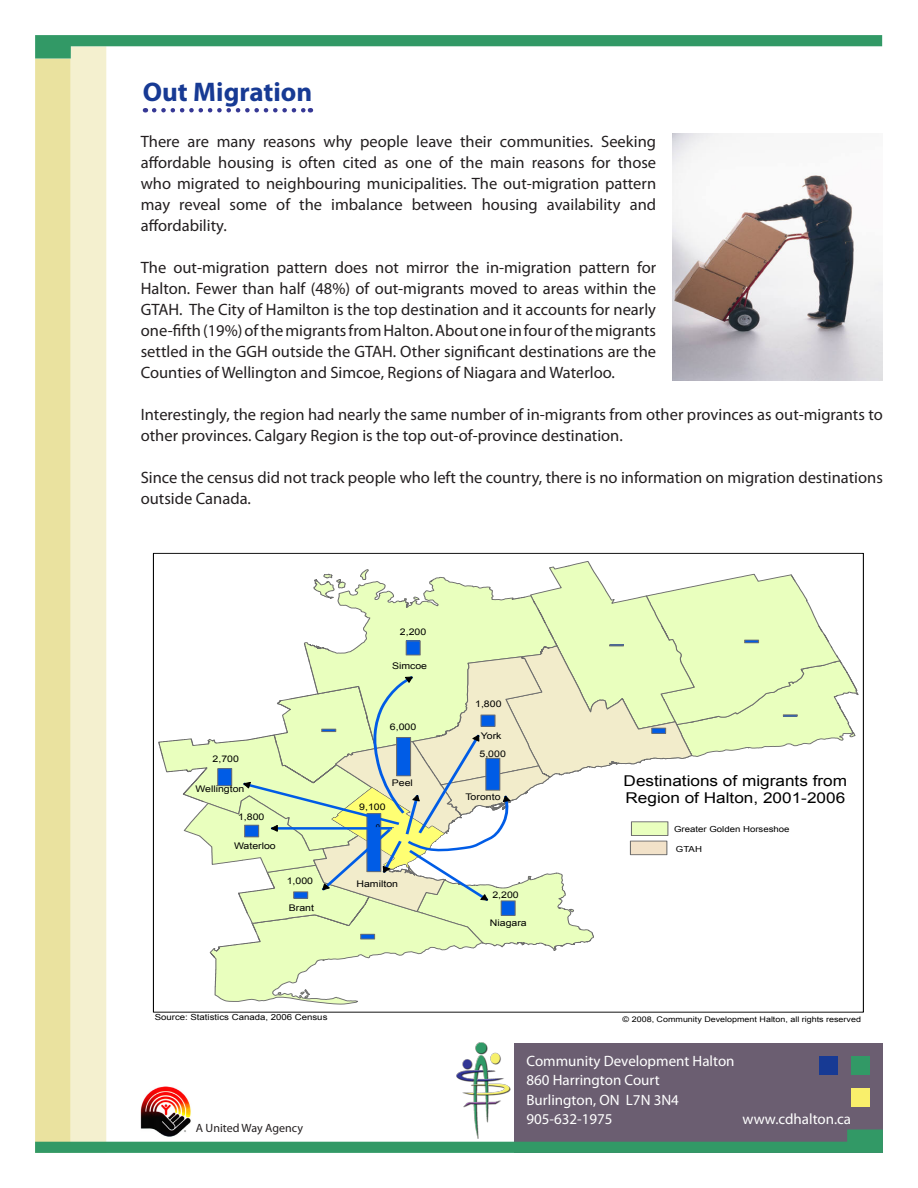
<style>
.page{position:relative;width:918px;height:1188px;background:#fff}
.page>*{position:absolute;margin:0;border:0;box-sizing:border-box;transform-origin:0 0}
.Headline{font:700 27px "Myriad Pro";color:#173a94}
.Body{font:16.5px/21px "Myriad Pro";color:#231f20;text-align:justify}
.t1{font:15px "Myriad Pro";color:#fff}
.t2{font:14.85px/17.2px "Arial";color:#000;scale:1.15 1}
.t3{font:12px "Myriad Pro";color:#231f20}
.t4{font:9.15px "Arial";color:#000;scale:1.15 1}
.t5{font:8.4px "Arial";color:#000;scale:1.15 1}
.t6{font:7.8px "Arial";color:#000;scale:1.15 1}
.t7{font:6.6px "Arial";color:#000;scale:1.15 1}
</style>
<div class="page">
<div style="left:35px;top:59px;width:36px;height:1094px;background:#eae29f"></div>
<div style="left:71px;top:46px;width:35px;height:1107px;background:#f4f0cf"></div>
<svg style="left:35px;top:35px;width:847px;height:24px"></svg>
<div style="left:514px;top:1044px;width:369px;height:109px;background:#6b5e71"></div>
<div style="left:851px;top:1056px;width:18px;height:19px;background:#329966"></div>
<div style="left:851px;top:1088px;width:18px;height:19px;background:#f9ef6b"></div>
<div style="left:819px;top:1056px;width:19px;height:19px;background:#173a94"></div>
<svg style="left:35px;top:1129px;width:848px;height:24px"></svg>
<svg style="left:154px;top:108px;width:157px;height:4px"></svg>
<img style="left:456px;top:1042px;width:54px;height:97px">
<svg style="left:158px;top:561px;width:701px;height:443px"></svg>
<div style="left:631px;top:822px;width:37px;height:14px;background:#e9ffbe"></div>
<div style="left:631px;top:821px;width:37px;height:15px;border:1px solid #6e6e6e"></div>
<div style="left:630px;top:841px;width:37px;height:14px;background:#f2e2c9"></div>
<div style="left:630px;top:841px;width:37px;height:14px;border:1px solid #6e6e6e"></div>
<img style="left:140px;top:1087px;width:51px;height:50px">
<img style="left:672px;top:134px;width:211px;height:247px">
<p class="Headline" style="left:143px;top:75px;width:171px">Out Migration</p>
<p class="Body" style="left:141px;top:131px;width:517px">There are many reasons why people leave their communities. Seeking affordable housing is often cited as one of the main reasons for those who migrated to neighbouring municipalities. The out-migration pattern may reveal some of the imbalance between housing availability and affordability.</p>
<p class="Body" style="left:141px;top:257px;width:517px">The out-migration pattern does not mirror the in-migration pattern for Halton. Fewer than half (48%) of out-migrants moved to areas within the GTAH. The City of Hamilton is the top destination and it accounts for nearly one-fifth (19%) of the migrants from Halton. About one in four of the migrants settled in the GGH outside the GTAH. Other significant destinations are the Counties of Wellington and Simcoe, Regions of Niagara and Waterloo.</p>
<p class="Body" style="left:141px;top:404px;width:744px">Interestingly, the region had nearly the same number of in-migrants from other provinces as out-migrants to other provinces. Calgary Region is the top out-of-province destination.</p>
<p class="Body" style="left:141px;top:467px;width:744px">Since the census did not track people who left the country, there is no information on migration destinations outside Canada.</p>
<p class="t4" style="left:400px;top:626px;width:24px">2,200</p>
<p class="t4" style="left:213px;top:753px;width:24px">2,700</p>
<p class="t4" style="left:195px;top:783px;width:44px">Wellington</p>
<p class="t4" style="left:238px;top:810px;width:24px">1,800</p>
<p class="t4" style="left:234px;top:840px;width:38px">Waterloo</p>
<p class="t4" style="left:287px;top:875px;width:24px">1,000</p>
<p class="t4" style="left:289px;top:902px;width:23px">Brant</p>
<p class="t4" style="left:392px;top:660px;width:32px">Simcoe</p>
<p class="t4" style="left:390px;top:721px;width:24px">6,000</p>
<p class="t4" style="left:392px;top:777px;width:20px">Peel</p>
<p class="t4" style="left:359px;top:800px;width:24px">9,100</p>
<p class="t7" style="left:376px;top:822px;width:5px">0</p>
<p class="t4" style="left:357px;top:877px;width:38px">Hamilton</p>
<p class="t4" style="left:475px;top:698px;width:24px">1,800</p>
<p class="t4" style="left:481px;top:730px;width:20px">York</p>
<p class="t4" style="left:480px;top:748px;width:24px">5,000</p>
<p class="t4" style="left:465px;top:791px;width:32px">Toronto</p>
<p class="t4" style="left:492px;top:889px;width:24px">2,200</p>
<p class="t4" style="left:490px;top:917px;width:34px">Niagara</p>
<p class="t2" style="left:624px;top:772px;width:196px">Destinations of migrants from<br>Region of Halton, 2001-2006</p>
<p class="t5" style="left:674px;top:824px;width:102px">Greater Golden Horseshoe</p>
<p class="t5" style="left:676px;top:843px;width:24px">GTAH</p>
<p class="t5" style="left:155px;top:1012px;width:152px">Source: Statistics Canada, 2006 Census</p>
<p class="t6" style="left:623px;top:1014px;width:209px">© 2008, Community Development Halton, all rights reserved</p>
<p class="t3" style="left:196px;top:1121px;width:109px">A United Way Agency</p>
<p class="t1" style="left:526px;top:1051px;width:210px">Community Development Halton</p>
<p class="t1" style="left:526px;top:1071px;width:135px">860 Harrington Court</p>
<p class="t1" style="left:526px;top:1090px;width:154px">Burlington, ON L7N 3N4</p>
<p class="t1" style="left:526px;top:1110px;width:88px">905-632-1975</p>
<p class="t1" style="left:742px;top:1110px;width:110px">www.cdhalton.ca</p>
</div>
